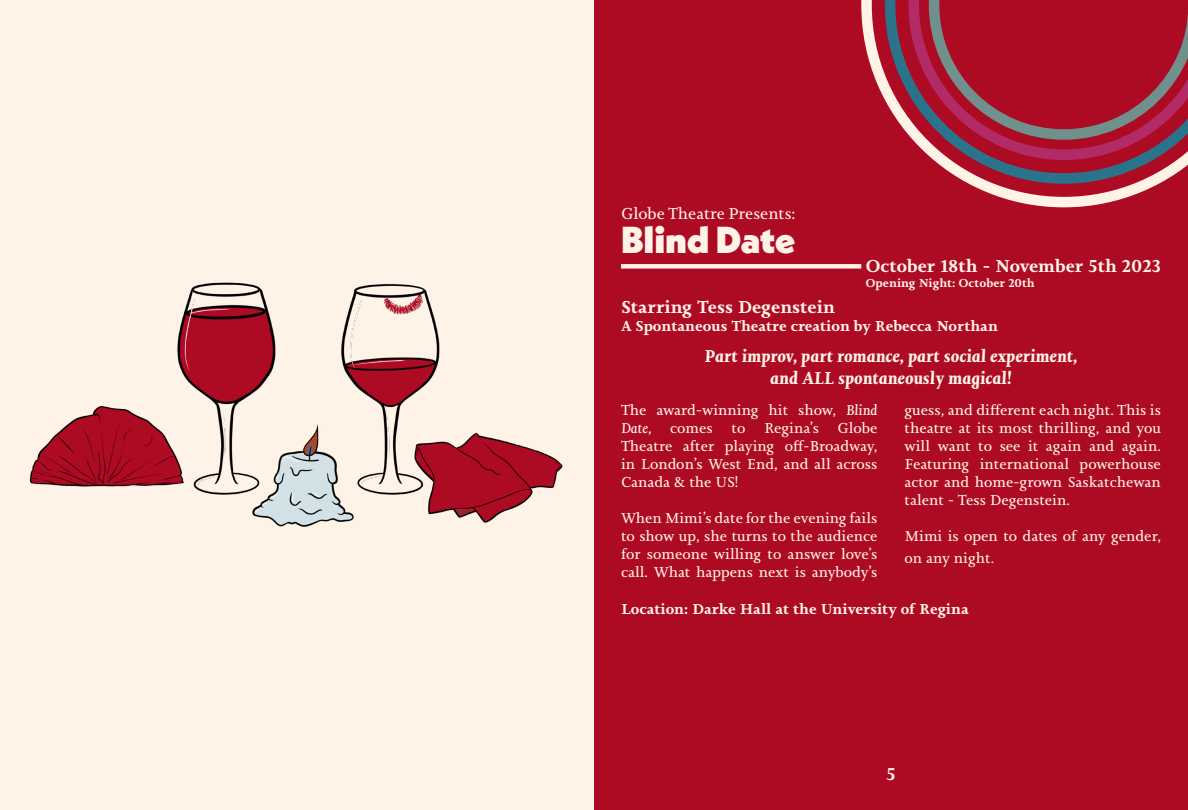
<style>
.page{position:relative;width:1188px;height:810px;background:#fff}
.page>*{position:absolute;margin:0;border:0;box-sizing:border-box;transform-origin:0 0}
.t1{font:900 37.5px "Neue Kabel";color:#fff2e7}
.t2{font:italic 700 18px "Joanna Nova";color:#fff2e7}
.t3{font:700 18px "Joanna Nova";color:#fff2e7}
.t4{font:16.5px "Joanna Nova";color:#fff2e7}
.t5{font:15px/18px "Joanna Nova";color:#fff2e7;text-align:justify}
.t6{font:700 15px "Joanna Nova";color:#fff2e7}
.t7{font:700 12px "Joanna Nova";color:#fff2e7}
.s1{font-style:italic}
</style>
<div class="page">
<div style="left:0;top:0;width:594px;height:810px;background:#fff2e7"></div>
<img style="left:29px;top:282px;width:534px;height:245px">
<div style="left:594px;top:0;width:594px;height:810px;background:#ad0a23"></div>
<div style="left:621px;top:264px;width:240px;height:5px;background:#fff2e7"></div>
<svg style="left:861px;top:0;width:297px;height:207px"></svg>
<svg style="left:885px;top:0;width:303px;height:184px"></svg>
<svg style="left:909px;top:0;width:279px;height:160px"></svg>
<svg style="left:929px;top:0;width:259px;height:140px"></svg>
<p class="t4" style="left:621px;top:203px;width:176px">Globe Theatre Presents:</p>
<p class="t1" style="left:621px;top:216px;width:176px">Blind Date</p>
<p class="t3" style="left:866px;top:254px;width:297px">October 18th - November 5th 2023</p>
<p class="t7" style="left:866px;top:275px;width:171px">Opening Night: October 20th</p>
<p class="t3" style="left:621px;top:295px;width:216px">Starring Tess Degenstein</p>
<p class="t6" style="left:621px;top:316px;width:378px">A Spontaneous Theatre creation by Rebecca Northan</p>
<p class="t2" style="left:705px;top:344px;width:374px">Part improv, part romance, part social experiment,</p>
<p class="t2" style="left:770px;top:365px;width:243px">and ALL spontaneously magical!</p>
<p class="t5" style="left:621px;top:401px;width:258px">The award-winning hit show, <span class="s1">Blind Date,</span> comes to Regina’s Globe Theatre after playing off-Broadway, in London’s West End, and all across Canada &amp; the US!</p>
<p class="t5" style="left:621px;top:509px;width:258px">When Mimi’s date for the evening fails to show up, she turns to the audience for someone willing to answer love’s call. What happens next is anybody’s</p>
<p class="t5" style="left:904px;top:401px;width:258px">guess, and different each night. This is theatre at its most thrilling, and you will want to see it again and again.<br>Featuring international powerhouse actor and home-grown Saskatchewan talent - Tess Degenstein.</p>
<p class="t5" style="left:904px;top:525px;width:258px;line-height:21.6px">Mimi is open to dates of any gender, on any night.</p>
<p class="t6" style="left:621px;top:599px;width:349px">Location: Darke Hall at the University of Regina</p>
<p class="t3" style="left:886px;top:762px;width:11px">5</p>
</div>
